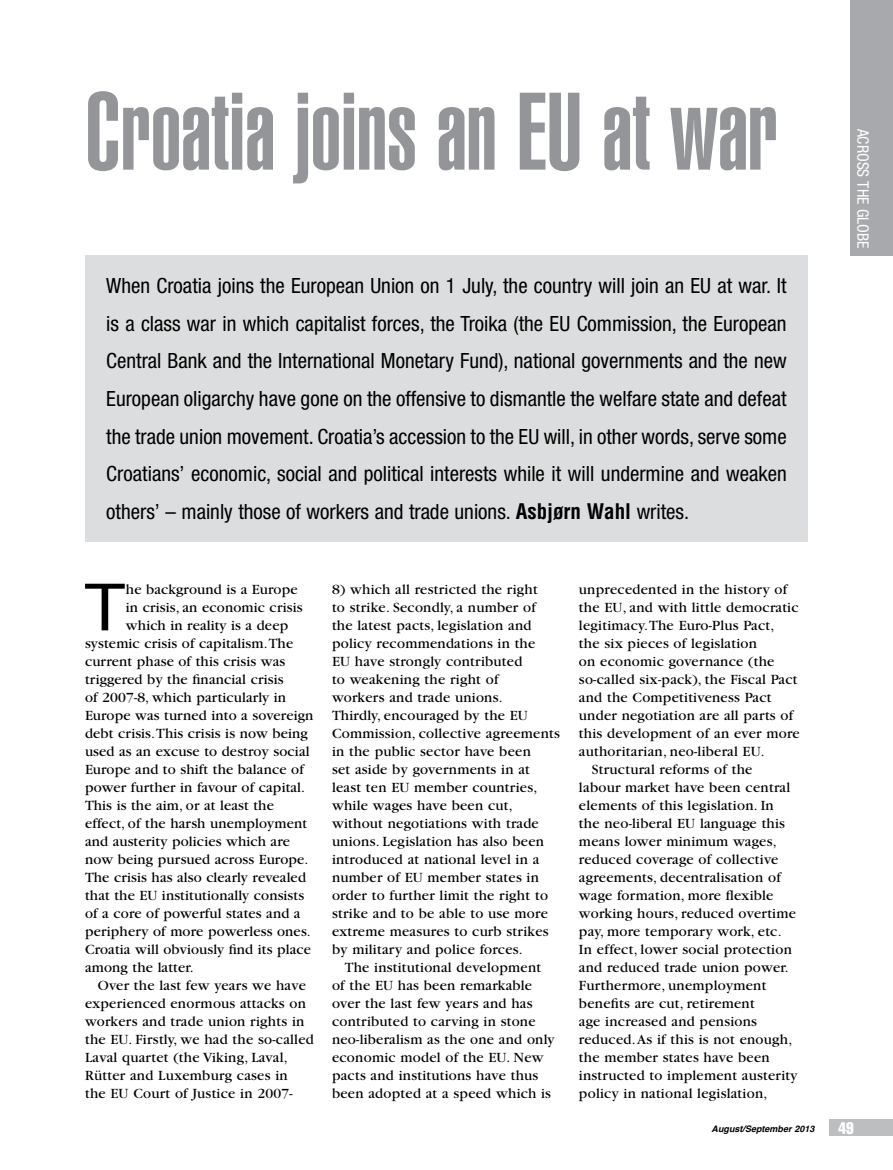
<style>
.page{position:relative;width:893px;height:1170px;background:#fff}
.page>*{position:absolute;margin:0;border:0;box-sizing:border-box;transform-origin:0 0}
.t1{font:900 extra-condensed 108px "Helvetica";color:#939598}
.t2{font:64.5px "Lucida Sans";color:#000}
.t3{font:condensed 21px/37.5px "Helvetica Neue";color:#000;text-align:justify}
.t4{font:extra-condensed 16.5px "Helvetica";color:#fff}
.t5{font:condensed 15.75px "Helvetica Neue";color:#fff}
.t6{font:14.7px/18px "Garamond";letter-spacing:.015em;color:#000}
.t7{font:italic 700 9px "Helvetica";color:#000}
.s1{font-family:"Helvetica";font-weight:700}
</style>
<div class="page">
<div style="left:850px;top:0;width:43px;height:255px;background:#a7a9ac"></div>
<div style="left:829px;top:1118px;width:64px;height:17px;background:#bcbec0"></div>
<div style="left:85px;top:255px;width:723px;height:286px;background:#dcddde"></div>
<h1 class="t1" style="left:85px;top:70px;width:694px">Croatia joins an EU at war</h1>
<p class="t3" style="left:106px;top:267px;width:682px">When Croatia joins the European Union on 1 July, the country will join an EU at war. It is a class war in which capitalist forces, the Troika (the EU Commission, the European Central Bank and the International Monetary Fund), national governments and the new European oligarchy have gone on the offensive to dismantle the welfare state and defeat the trade union movement. Croatia’s accession to the EU will, in other words, serve some Croatians’ economic, social and political interests while it will undermine and weaken others’ – mainly those of workers and trade unions. <span class="s1">Asbjørn Wahl</span> writes.</p>
<h2 class="t2" style="left:85px;top:570px;width:42px">T</h2>
<p class="t6" style="left:126px;top:581px;width:173px">he background is a Europe</p>
<p class="t6" style="left:126px;top:599px;width:178px">in crisis, an economic crisis</p>
<p class="t6" style="left:126px;top:617px;width:164px">which in reality is a deep</p>
<p class="t6" style="left:85px;top:635px;width:210px">systemic crisis of capitalism. The</p>
<p class="t6" style="left:85px;top:653px;width:202px">current phase of this crisis was</p>
<p class="t6" style="left:85px;top:671px;width:200px">triggered by the financial crisis</p>
<p class="t6" style="left:85px;top:689px;width:203px">of 2007-8, which particularly in</p>
<p class="t6" style="left:85px;top:707px;width:230px">Europe was turned into a sovereign</p>
<p class="t6" style="left:85px;top:725px;width:224px">debt crisis. This crisis is now being</p>
<p class="t6" style="left:85px;top:743px;width:226px">used as an excuse to destroy social</p>
<p class="t6" style="left:85px;top:761px;width:220px">Europe and to shift the balance of</p>
<p class="t6" style="left:85px;top:779px;width:222px">power further in favour of capital.</p>
<p class="t6" style="left:85px;top:797px;width:190px">This is the aim, or at least the</p>
<p class="t6" style="left:85px;top:815px;width:224px">effect, of the harsh unemployment</p>
<p class="t6" style="left:85px;top:832px;width:206px">and austerity policies which are</p>
<p class="t6" style="left:85px;top:850px;width:225px">now being pursued across Europe.</p>
<p class="t6" style="left:85px;top:868px;width:222px">The crisis has also clearly revealed</p>
<p class="t6" style="left:85px;top:886px;width:221px">that the EU institutionally consists</p>
<p class="t6" style="left:85px;top:904px;width:217px">of a core of powerful states and a</p>
<p class="t6" style="left:85px;top:922px;width:227px">periphery of more powerless ones.</p>
<p class="t6" style="left:85px;top:940px;width:228px">Croatia will obviously find its place</p>
<p class="t6" style="left:85px;top:958px;width:110px">among the latter.</p>
<p class="t6" style="left:98px;top:976px;width:210px">Over the last few years we have</p>
<p class="t6" style="left:85px;top:994px;width:222px">experienced enormous attacks on</p>
<p class="t6" style="left:85px;top:1012px;width:221px">workers and trade union rights in</p>
<p class="t6" style="left:85px;top:1030px;width:230px">the EU. Firstly, we had the so-called</p>
<p class="t6" style="left:85px;top:1048px;width:204px">Laval quartet (the Viking, Laval,</p>
<p class="t6" style="left:85px;top:1066px;width:204px">Rütter and Luxemburg cases in</p>
<p class="t6" style="left:85px;top:1084px;width:209px">the EU Court of Justice in 2007-</p>
<p class="t6" style="left:332px;top:580px;width:229px">8) which all restricted the right<br>to strike. Secondly, a number of the latest pacts, legislation and policy recommendations in the<br>EU have strongly contributed<br>to weakening the right of<br>workers and trade unions.<br>Thirdly, encouraged by the EU<br>Commission, collective agreements in the public sector have been<br>set aside by governments in at least ten EU member countries, while wages have been cut, without negotiations with trade unions. Legislation has also been introduced at national level in a number of EU member states in order to further limit the right to strike and to be able to use more extreme measures to curb strikes by military and police forces.</p>
<p class="t6" style="left:332px;top:958px;width:224px;text-indent:13px">The institutional development of the EU has been remarkable over the last few years and has contributed to carving in stone neo-liberalism as the one and only economic model of the EU. New pacts and institutions have thus been adopted at a speed which is</p>
<p class="t6" style="left:579px;top:580px;width:210px">unprecedented in the history of</p>
<p class="t6" style="left:579px;top:598px;width:221px">the EU, and with little democratic</p>
<p class="t6" style="left:579px;top:616px;width:197px">legitimacy. The Euro-Plus Pact,</p>
<p class="t6" style="left:579px;top:634px;width:180px">the six pieces of legislation</p>
<p class="t6" style="left:579px;top:652px;width:197px">on economic governance (the</p>
<p class="t6" style="left:579px;top:670px;width:220px">so-called six-pack), the Fiscal Pact</p>
<p class="t6" style="left:579px;top:688px;width:194px">and the Competitiveness Pact</p>
<p class="t6" style="left:579px;top:706px;width:216px">under negotiation are all parts of</p>
<p class="t6" style="left:579px;top:724px;width:222px">this development of an ever more</p>
<p class="t6" style="left:579px;top:742px;width:187px">authoritarian, neo-liberal EU.</p>
<p class="t6" style="left:592px;top:760px;width:162px">Structural reforms of the</p>
<p class="t6" style="left:579px;top:778px;width:213px">labour market have been central</p>
<p class="t6" style="left:579px;top:796px;width:196px">elements of this legislation. In</p>
<p class="t6" style="left:579px;top:814px;width:208px">the neo-liberal EU language this</p>
<p class="t6" style="left:579px;top:832px;width:199px">means lower minimum wages,</p>
<p class="t6" style="left:579px;top:850px;width:201px">reduced coverage of collective</p>
<p class="t6" style="left:579px;top:868px;width:203px">agreements, decentralisation of</p>
<p class="t6" style="left:579px;top:886px;width:196px">wage formation, more flexible</p>
<p class="t6" style="left:579px;top:904px;width:219px">working hours, reduced overtime</p>
<p class="t6" style="left:579px;top:922px;width:204px">pay, more temporary work, etc.</p>
<p class="t6" style="left:579px;top:940px;width:214px">In effect, lower social protection</p>
<p class="t6" style="left:579px;top:958px;width:211px">and reduced trade union power.</p>
<p class="t6" style="left:579px;top:976px;width:189px">Furthermore, unemployment</p>
<p class="t6" style="left:579px;top:994px;width:177px">benefits are cut, retirement</p>
<p class="t6" style="left:579px;top:1012px;width:180px">age increased and pensions</p>
<p class="t6" style="left:579px;top:1030px;width:215px">reduced. As if this is not enough,</p>
<p class="t6" style="left:579px;top:1048px;width:192px">the member states have been</p>
<p class="t6" style="left:579px;top:1066px;width:220px">instructed to implement austerity</p>
<p class="t6" style="left:579px;top:1084px;width:190px">policy in national legislation,</p>
<p class="t5" style="left:872px;top:128px;width:121px;rotate:90deg">ACROSS THE GLOBE</p>
<p class="t7" style="left:712px;top:1121px;width:104px">August/September 2013</p>
<p class="t4" style="left:838px;top:1117px;width:17px">49</p>
</div>
